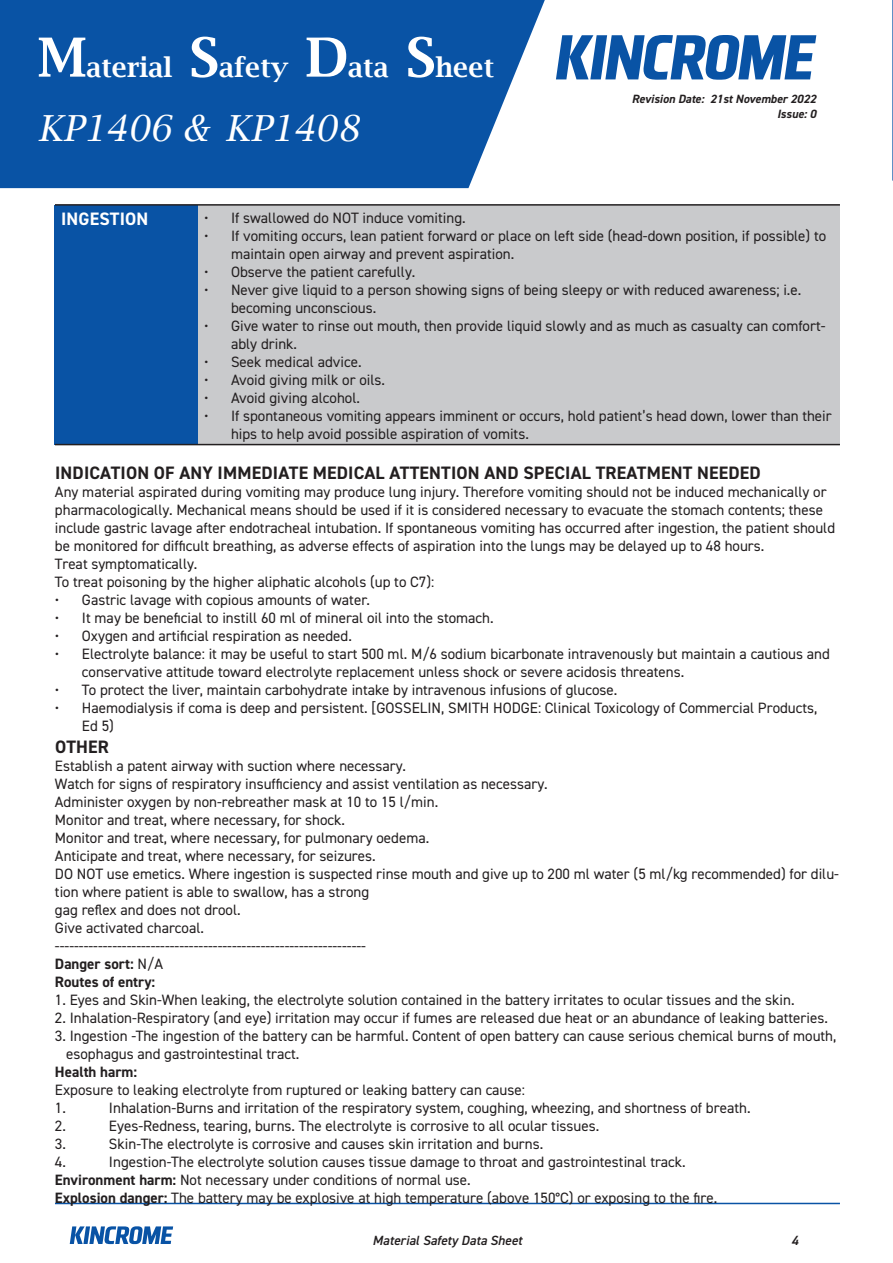
<style>
.page{position:relative;width:893px;height:1263px;background:#fff}
.page>*{position:absolute;margin:0;border:0;box-sizing:border-box;transform-origin:0 0}
.t1{font:italic 36px "Lucida Bright";color:#fff}
.t2{font:600 27px "Lucida Bright";color:#fff}
.Subheading_Black{font:700 18px "DIN2014";letter-spacing:.01em;color:#231f20}
.Subheading_White{font:700 18px "DIN2014";letter-spacing:.01em;color:#fff}
.Body_Text{font:15px/18px "DIN2014";color:#231f20}
.Subheading_Black-2{font:15px/18px "DIN2014";color:#231f20}
.Subheading_Black-3{font:700 15px "DIN2014";color:#231f20}
.t3{font:italic 600 13.35px "DIN2014";color:#231f20}
.t4{font:italic 700 12px/14.4px "DIN2014";color:#231f20;text-align:right}
.s1{font-size:54px}
.s2{font-weight:400}
.s3{font-weight:700}
</style>
<div class="page">
<div style="left:0;top:0;width:545px;height:188px;background:#0953a5"></div>
<svg style="left:556px;top:35px;width:260px;height:45px"></svg>
<svg style="left:70px;top:1226px;width:103px;height:18px"></svg>
<hr style="left:55px;top:1203px;width:785px;height:1px;background:#0953a5">
<svg style="left:892px;top:0;width:1px;height:181px"></svg>
<div style="left:55px;top:205px;width:143px;height:240px;background:#0953a5"></div>
<div style="left:198px;top:205px;width:642px;height:240px;background:#c9cacc"></div>
<hr style="left:55px;top:204px;width:143px;height:2px;background:#231f20">
<hr style="left:55px;top:444px;width:143px;height:1px;background:#231f20">
<hr style="left:198px;top:204px;width:642px;height:2px;background:#231f20">
<hr style="left:198px;top:444px;width:642px;height:1px;background:#231f20">
<h2 class="t2" style="left:38px;top:52px;width:458px"><span class="s1">M</span>aterial <span class="s1">S</span>afety <span class="s1">D</span>ata <span class="s1">S</span>heet</h2>
<h1 class="t1" style="left:38px;top:108px;width:323px">KP1406 &amp; KP1408</h1>
<p class="t4" style="left:632px;top:92px;width:186px">Revision Date: 21st November 2022<br>Issue: 0</p>
<p class="Subheading_White" style="left:61px;top:207px;width:89px">INGESTION</p>
<p class="Body_Text" style="left:204px;top:208px;width:263px">• If swallowed do NOT induce vomiting.</p>
<p class="Body_Text" style="left:231px;top:226px;width:597px;text-indent:-27px">• If vomiting occurs, lean patient forward or place on left side (head-down position, if possible) to maintain open airway and prevent aspiration.</p>
<p class="Body_Text" style="left:204px;top:262px;width:213px">• Observe the patient carefully.</p>
<p class="Body_Text" style="left:231px;top:280px;width:572px;text-indent:-27px">• Never give liquid to a person showing signs of being sleepy or with reduced awareness; i.e. becoming unconscious.</p>
<p class="Body_Text" style="left:231px;top:316px;width:596px;text-indent:-27px">• Give water to rinse out mouth, then provide liquid slowly and as much as casualty can comfort&shy;ably drink.</p>
<p class="Body_Text" style="left:204px;top:352px;width:159px">• Seek medical advice.</p>
<p class="Body_Text" style="left:204px;top:370px;width:183px">• Avoid giving milk or oils.</p>
<p class="Body_Text" style="left:204px;top:388px;width:157px">• Avoid giving alcohol.</p>
<p class="Body_Text" style="left:231px;top:406px;width:602px;text-indent:-27px">• If spontaneous vomiting appears imminent or occurs, hold patient’s head down, lower than their hips to help avoid possible aspiration of vomits.</p>
<p class="Subheading_Black" style="left:55px;top:461px;width:707px">INDICATION OF ANY IMMEDIATE MEDICAL ATTENTION AND SPECIAL TREATMENT NEEDED</p>
<p class="Body_Text" style="left:55px;top:482px;width:782px">Any material aspirated during vomiting may produce lung injury. Therefore vomiting should not be induced mechanically or pharmacologically. Mechanical means should be used if it is considered necessary to evacuate the stomach contents; these include gastric lavage after endotracheal intubation. If spontaneous vomiting has occurred after ingestion, the patient should be monitored for difficult breathing, as adverse effects of aspiration into the lungs may be delayed up to 48 hours.</p>
<p class="Body_Text" style="left:55px;top:554px;width:144px">Treat symptomatically.</p>
<p class="Body_Text" style="left:55px;top:572px;width:381px">To treat poisoning by the higher aliphatic alcohols (up to C7):</p>
<p class="Body_Text" style="left:55px;top:590px;width:317px">• Gastric lavage with copious amounts of water.</p>
<p class="Body_Text" style="left:55px;top:608px;width:440px">• It may be beneficial to instill 60 ml of mineral oil into the stomach.</p>
<p class="Body_Text" style="left:55px;top:626px;width:298px">• Oxygen and artificial respiration as needed.</p>
<p class="Body_Text" style="left:82px;top:644px;width:749px;text-indent:-27px">• Electrolyte balance: it may be useful to start 500 ml. M/6 sodium bicarbonate intravenously but maintain a cautious and conservative attitude toward electrolyte replacement unless shock or severe acidosis threatens.</p>
<p class="Body_Text" style="left:55px;top:680px;width:564px">• To protect the liver, maintain carbohydrate intake by intravenous infusions of glucose.</p>
<p class="Body_Text" style="left:82px;top:698px;width:737px;text-indent:-27px">• Haemodialysis if coma is deep and persistent. [GOSSELIN, SMITH HODGE: Clinical Toxicology of Commercial Products,<br>Ed 5)</p>
<p class="Subheading_Black" style="left:55px;top:734px;width:55px">OTHER</p>
<p class="Body_Text" style="left:55px;top:756px;width:353px">Establish a patent airway with suction where necessary.</p>
<p class="Body_Text" style="left:55px;top:774px;width:494px">Watch for signs of respiratory insufficiency and assist ventilation as necessary.</p>
<p class="Body_Text" style="left:55px;top:792px;width:385px">Administer oxygen by non-rebreather mask at 10 to 15 l/min.</p>
<p class="Body_Text" style="left:55px;top:810px;width:292px">Monitor and treat, where necessary, for shock.</p>
<p class="Body_Text" style="left:55px;top:828px;width:376px">Monitor and treat, where necessary, for pulmonary oedema.</p>
<p class="Body_Text" style="left:55px;top:846px;width:322px">Anticipate and treat, where necessary, for seizures.</p>
<p class="Body_Text" style="left:55px;top:864px;width:785px">DO NOT use emetics. Where ingestion is suspected rinse mouth and give up to 200 ml water (5 ml/kg recommended) for dilu&shy;tion where patient is able to swallow, has a strong</p>
<p class="Body_Text" style="left:55px;top:900px;width:187px">gag reflex and does not drool.</p>
<p class="Body_Text" style="left:55px;top:918px;width:151px">Give activated charcoal.</p>
<p class="Body_Text" style="left:55px;top:936px;width:313px">-----------------------------------------------------------------</p>
<p class="Subheading_Black-3" style="left:55px;top:953px;width:110px">Danger sort: <span class="s2">N/A</span></p>
<p class="Subheading_Black-3" style="left:55px;top:971px;width:102px">Routes of entry:</p>
<p class="Subheading_Black-2" style="left:55px;top:990px;width:741px">1. Eyes and Skin-When leaking, the electrolyte solution contained in the battery irritates to ocular tissues and the skin.</p>
<p class="Subheading_Black-2" style="left:55px;top:1008px;width:774px">2. Inhalation-Respiratory (and eye) irritation may occur if fumes are released due heat or an abundance of leaking batteries.</p>
<p class="Subheading_Black-2" style="left:66px;top:1026px;width:772px;text-indent:-11px">3. Ingestion -The ingestion of the battery can be harmful. Content of open battery can cause serious chemical burns of mouth, esophagus and gastrointestinal tract.</p>
<p class="Subheading_Black-3" style="left:55px;top:1061px;width:84px">Health harm:</p>
<p class="Subheading_Black-2" style="left:55px;top:1080px;width:471px">Exposure to leaking electrolyte from ruptured or leaking battery can cause:</p>
<p class="Subheading_Black-2" style="left:55px;top:1098px;width:13px">1.</p>
<p class="Subheading_Black-2" style="left:109px;top:1098px;width:643px">Inhalation-Burns and irritation of the respiratory system, coughing, wheezing, and shortness of breath.</p>
<p class="Subheading_Black-2" style="left:55px;top:1116px;width:13px">2.</p>
<p class="Subheading_Black-2" style="left:109px;top:1116px;width:492px">Eyes-Redness, tearing, burns. The electrolyte is corrosive to all ocular tissues.</p>
<p class="Subheading_Black-2" style="left:55px;top:1134px;width:13px">3.</p>
<p class="Subheading_Black-2" style="left:109px;top:1134px;width:436px">Skin-The electrolyte is corrosive and causes skin irritation and burns.</p>
<p class="Subheading_Black-2" style="left:55px;top:1152px;width:13px">4.</p>
<p class="Subheading_Black-2" style="left:109px;top:1152px;width:578px">Ingestion-The electrolyte solution causes tissue damage to throat and gastrointestinal track.</p>
<p class="Subheading_Black-2" style="left:55px;top:1170px;width:417px"><span class="s3">Environment harm:</span> Not necessary under conditions of normal use.</p>
<p class="Subheading_Black-2" style="left:55px;top:1188px;width:664px"><span class="s3">Explosion danger:</span> The battery may be explosive at high temperature (above 150°C) or exposing to the fire.</p>
<p class="t3" style="left:373px;top:1231px;width:151px">Material Safety Data Sheet</p>
<p class="t3" style="left:791px;top:1231px;width:8px">4</p>
</div>
